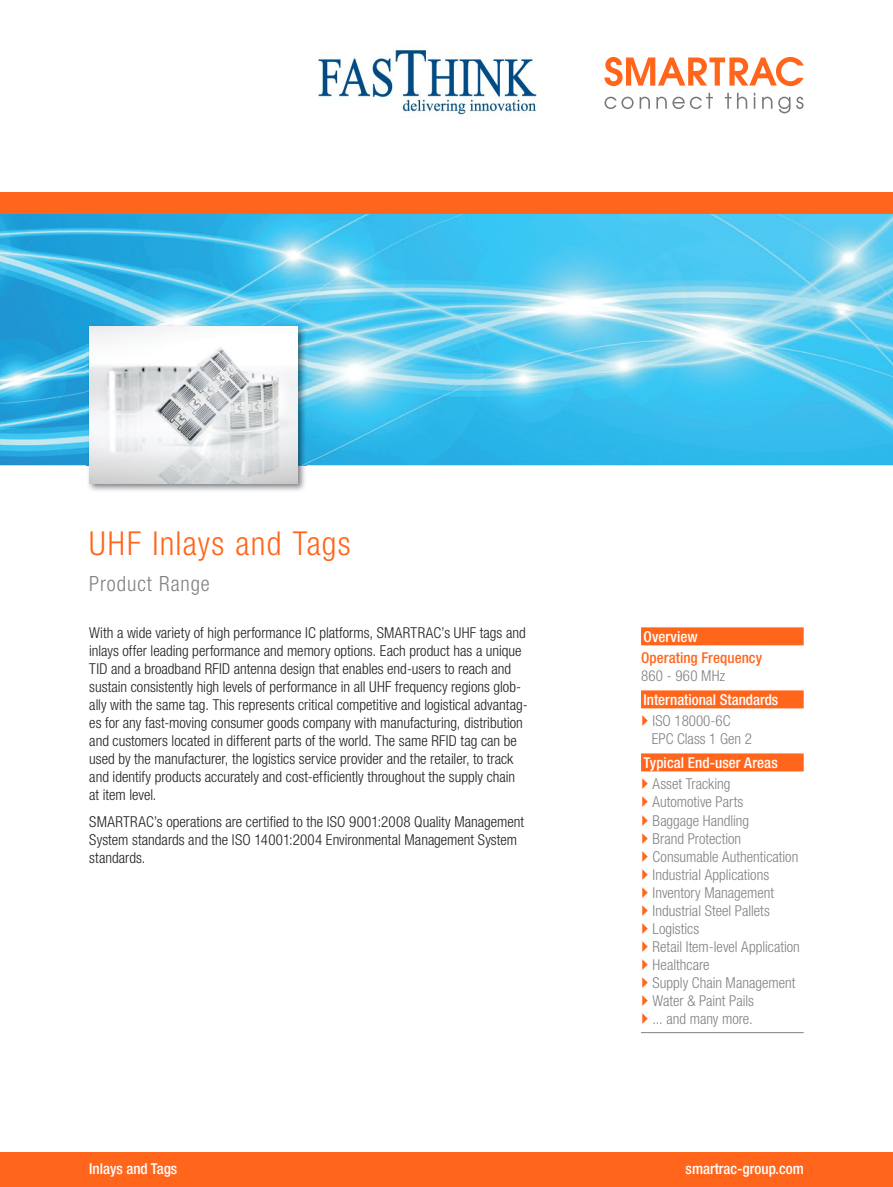
<style>
.page{position:relative;width:893px;height:1187px;background:#fff}
.page>*{position:absolute;margin:0;border:0;box-sizing:border-box;transform-origin:0 0}
.t1{font:300 condensed 33px "Helvetica Neue LT Pro";letter-spacing:.04em;color:#ff661c}
.t2{font:300 condensed 21px "Helvetica Neue LT Pro";letter-spacing:.04em;color:#808285}
.t3{font:300 condensed 15px/18px "Helvetica Neue LT Pro";color:#231f20}
.t4{font:300 condensed 15px/18px "Helvetica Neue LT Pro";color:#808285}
.t5{font:500 condensed 15px "Helvetica Neue LT Pro";color:#fff}
.t6{font:500 condensed 15px "Helvetica Neue LT Pro";letter-spacing:.005em;color:#ff661c}
.t7{font:300 condensed 15px "Helvetica Neue LT Pro";letter-spacing:.02em;color:#808285}
</style>
<div class="page">
<img style="left:0;top:213px;width:893px;height:252px">
<div style="left:0;top:1152px;width:893px;height:34px;background:#ff661c"></div>
<img style="left:87px;top:324px;width:219px;height:167px">
<img style="left:89px;top:326px;width:209px;height:157px">
<div style="left:0;top:192px;width:893px;height:21px;background:#ff661c"></div>
<div style="left:641px;top:627px;width:163px;height:18px;background:#ff661c"></div>
<div style="left:641px;top:690px;width:163px;height:18px;background:#ff661c"></div>
<div style="left:641px;top:753px;width:163px;height:18px;background:#ff661c"></div>
<hr style="left:641px;top:1032px;width:163px;height:1px;background:#808285">
<svg style="left:604px;top:57px;width:200px;height:29px"></svg>
<svg style="left:604px;top:97px;width:30px;height:12px"></svg>
<svg style="left:640px;top:97px;width:10px;height:12px"></svg>
<svg style="left:656px;top:93px;width:57px;height:16px"></svg>
<svg style="left:725px;top:93px;width:22px;height:16px"></svg>
<svg style="left:754px;top:93px;width:1px;height:16px"></svg>
<svg style="left:762px;top:97px;width:10px;height:12px"></svg>
<svg style="left:778px;top:97px;width:12px;height:16px"></svg>
<svg style="left:796px;top:97px;width:7px;height:12px"></svg>
<img style="left:318px;top:49px;width:219px;height:67px">
<h1 class="t1" style="left:89px;top:524px;width:263px">UHF Inlays and Tags</h1>
<h2 class="t2" style="left:89px;top:572px;width:122px">Product Range</h2>
<p class="t3" style="left:89px;top:623px;width:440px">With a wide variety of high performance IC platforms, SMARTRAC’s UHF tags and inlays offer leading performance and memory options. Each product has a unique TID and a broadband RFID antenna design that enables end-users to reach and sustain consistently high levels of performance in all UHF frequency regions glob&shy;ally with the same tag. This represents critical competitive and logistical advantag&shy;es for any fast-moving consumer goods company with manufacturing, distribution and customers located in different parts of the world. The same RFID tag can be used by the manufacturer, the logistics service provider and the retailer, to track and identify products accurately and cost-efficiently throughout the supply chain at item level.</p>
<p class="t3" style="left:89px;top:812px;width:436px">SMARTRAC’s operations are certified to the ISO 9001:2008 Quality Management<br>System standards and the ISO 14001:2004 Environmental Management System standards.</p>
<p class="t5" style="left:89px;top:1159px;width:90px">Inlays and Tags</p>
<p class="t5" style="left:644px;top:627px;width:56px">Overview</p>
<p class="t6" style="left:641px;top:649px;width:123px">Operating Frequency</p>
<p class="t7" style="left:641px;top:667px;width:85px">860 - 960 MHz</p>
<p class="t5" style="left:644px;top:690px;width:136px">International Standards</p>
<p class="t4" style="left:652px;top:712px;width:102px">ISO 18000-6C<br>EPC Class 1 Gen 2</p>
<p class="t5" style="left:644px;top:753px;width:136px">Typical End-user Areas</p>
<p class="t4" style="left:653px;top:775px;width:149px">Asset Tracking<br>Automotive Parts<br>Baggage Handling<br>Brand Protection<br>Consumable Authentication<br>Industrial Applications<br>Inventory Management<br>Industrial Steel Pallets<br>Logistics<br>Retail Item-level Application<br>Healthcare<br>Supply Chain Management<br>Water &amp; Paint Pails<br>... and many more.</p>
<p class="t5" style="left:686px;top:1159px;width:120px">smartrac-group.com</p>
</div>
